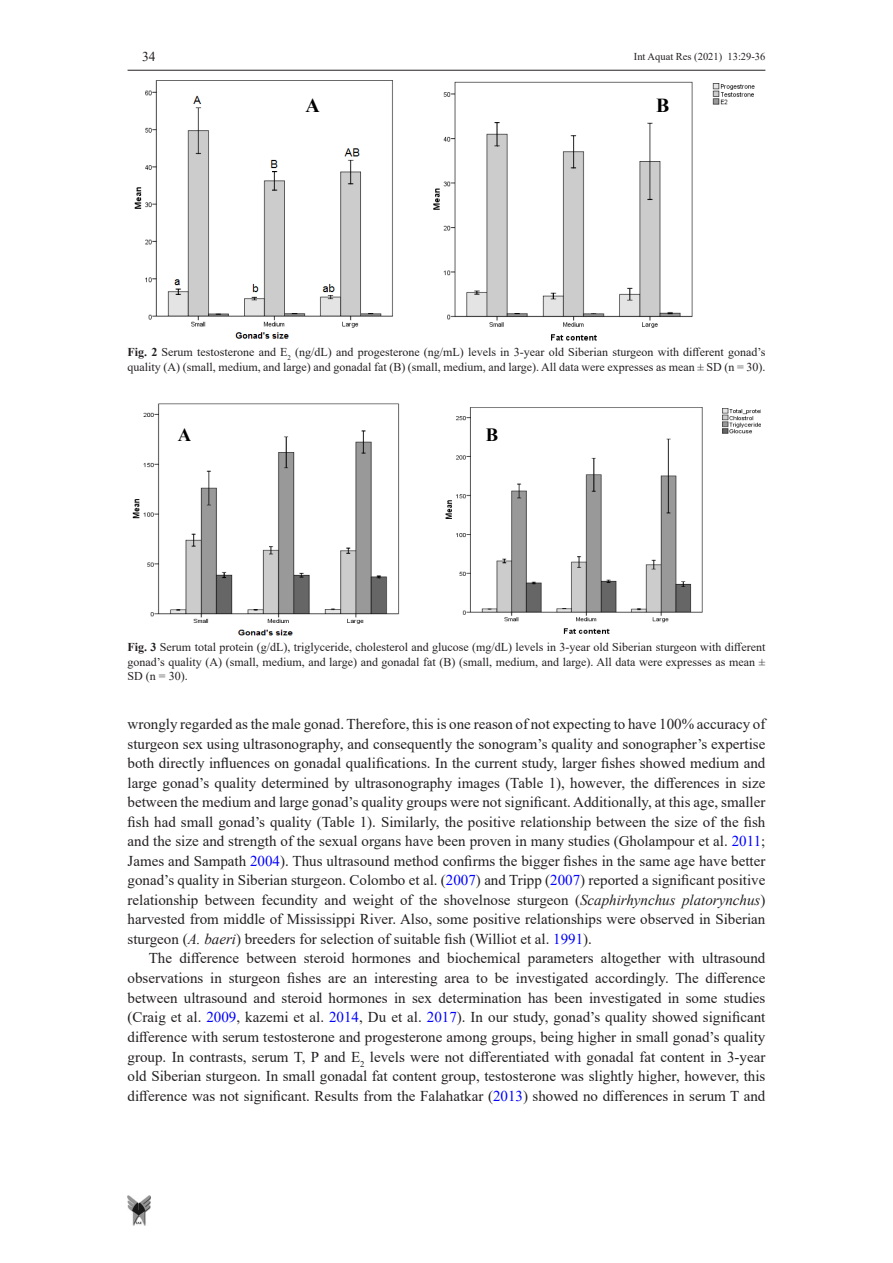
<style>
.page{position:relative;width:893px;height:1263px;background:#fff}
.page>*{position:absolute;margin:0;border:0;box-sizing:border-box;transform-origin:0 0}
.t1{font:700 19.8px "Times New Roman";color:#000}
.t2{font:700 18.6px "Times New Roman";color:#000}
.t3{font:15px/19.5px "Times New Roman";color:#231f20;text-align:justify}
.t4{font:13.5px "Times New Roman";color:#231f20}
.t5{font:12.75px "Times New Roman";color:#000}
.t6{font:12px/14.4px "Times New Roman";color:#231f20}
.t7{font:12px "Times New Roman";color:#000}
.t8{font:10.5px "Times New Roman";color:#231f20}
.s1{font-weight:700}
.s2{font-size:8.4px}
.s3{color:#00f}
.s4{font-style:italic}
</style>
<div class="page">
<hr style="left:128px;top:70px;width:637px;height:1px;background:#231f20">
<img style="left:128px;top:1195px;width:23px;height:31px">
<img style="left:134px;top:80px;width:259px;height:259px">
<div style="left:295px;top:87px;width:46px;height:35px;background:#fff"></div>
<img style="left:433px;top:81px;width:322px;height:260px">
<div style="left:645px;top:88px;width:42px;height:34px;background:#fff"></div>
<img style="left:132px;top:403px;width:268px;height:233px">
<img style="left:445px;top:407px;width:316px;height:227px">
<div style="left:168px;top:418px;width:61px;height:32px;background:#fff"></div>
<div style="left:476px;top:418px;width:51px;height:32px;background:#fff"></div>
<p class="t4" style="left:142px;top:47px;width:15px">34</p>
<p class="t8" style="left:634px;top:49px;width:133px">Int Aquat Res (2021) 13:29-36</p>
<p class="t1" style="left:305px;top:91px;width:16px">A</p>
<p class="t1" style="left:656px;top:91px;width:15px">B</p>
<p class="t6" style="left:128px;top:344px;width:639px"><span class="s1">Fig. 2</span> Serum testosterone and E<sub>2</sub> (ng/dL) and progesterone (ng/mL) levels in 3-year old Siberian sturgeon with different gonad’s quality (A) (small, medium, and large) and gonadal fat (B) (small, medium, and large). All data were expresses as mean ± SD (n = 30).</p>
<p class="t5" style="left:78px;top:354px;width:662px"><span class="s1">Fig. 2</span> Serum testosterone and E<span class="s2">2</span> (ng/dL) and progesterone (ng/mL) levels in 3-year old Siberian sturgeon with different gonad's</p>
<p class="t2" style="left:178px;top:421px;width:15px">A</p>
<p class="t2" style="left:486px;top:421px;width:14px">B</p>
<p class="t6" style="left:128px;top:640px;width:639px;text-align:justify"><span class="s1">Fig. 3</span> Serum total protein (g/dL), triglyceride, cholesterol and glucose (mg/dL) levels in 3-year old Siberian sturgeon with different gonad’s quality (A) (small, medium, and large) and gonadal fat (B) (small, medium, and large). All data were expresses as mean ± SD (n = 30).</p>
<p class="t7" style="left:124px;top:711px;width:71px">± SD (n = 30).</p>
<p class="t3" style="left:128px;top:714px;width:639px">wrongly regarded as the male gonad. Therefore, this is one reason of not expecting to have 100% accuracy of sturgeon sex using ultrasonography, and consequently the sonogram’s quality and sonographer’s expertise both directly influences on gonadal qualifications. In the current study, larger fishes showed medium and large gonad’s quality determined by ultrasonography images (Table 1), however, the differences in size between the medium and large gonad’s quality groups were not significant. Additionally, at this age, smaller fish had small gonad’s quality (Table 1). Similarly, the positive relationship between the size of the fish and the size and strength of the sexual organs have been proven in many studies (Gholampour et al. <span class="s3">2011</span>; James and Sampath <span class="s3">2004</span>). Thus ultrasound method confirms the bigger fishes in the same age have better gonad’s quality in Siberian sturgeon. Colombo et al. (<span class="s3">2007</span>) and Tripp (<span class="s3">2007</span>) reported a significant positive relationship between fecundity and weight of the shovelnose sturgeon (<span class="s4">Scaphirhynchus platorynchus</span>) harvested from middle of Mississippi River. Also, some positive relationships were observed in Siberian sturgeon (<span class="s4">A. baeri</span>) breeders for selection of suitable fish (Williot et al. <span class="s3">1991</span>).</p>
<p class="t3" style="left:128px;top:948px;width:639px;text-indent:21px">The difference between steroid hormones and biochemical parameters altogether with ultrasound observations in sturgeon fishes are an interesting area to be investigated accordingly. The difference between ultrasound and steroid hormones in sex determination has been investigated in some studies (Craig et al. <span class="s3">2009</span>, kazemi et al. <span class="s3">2014</span>, Du et al. <span class="s3">2017</span>). In our study, gonad’s quality showed significant difference with serum testosterone and progesterone among groups, being higher in small gonad’s quality group. In contrasts, serum T, P and E<sub>2</sub> levels were not differentiated with gonadal fat content in 3-year old Siberian sturgeon. In small gonadal fat content group, testosterone was slightly higher, however, this difference was not significant. Results from the Falahatkar (<span class="s3">2013</span>) showed no differences in serum T and</p>
</div>
